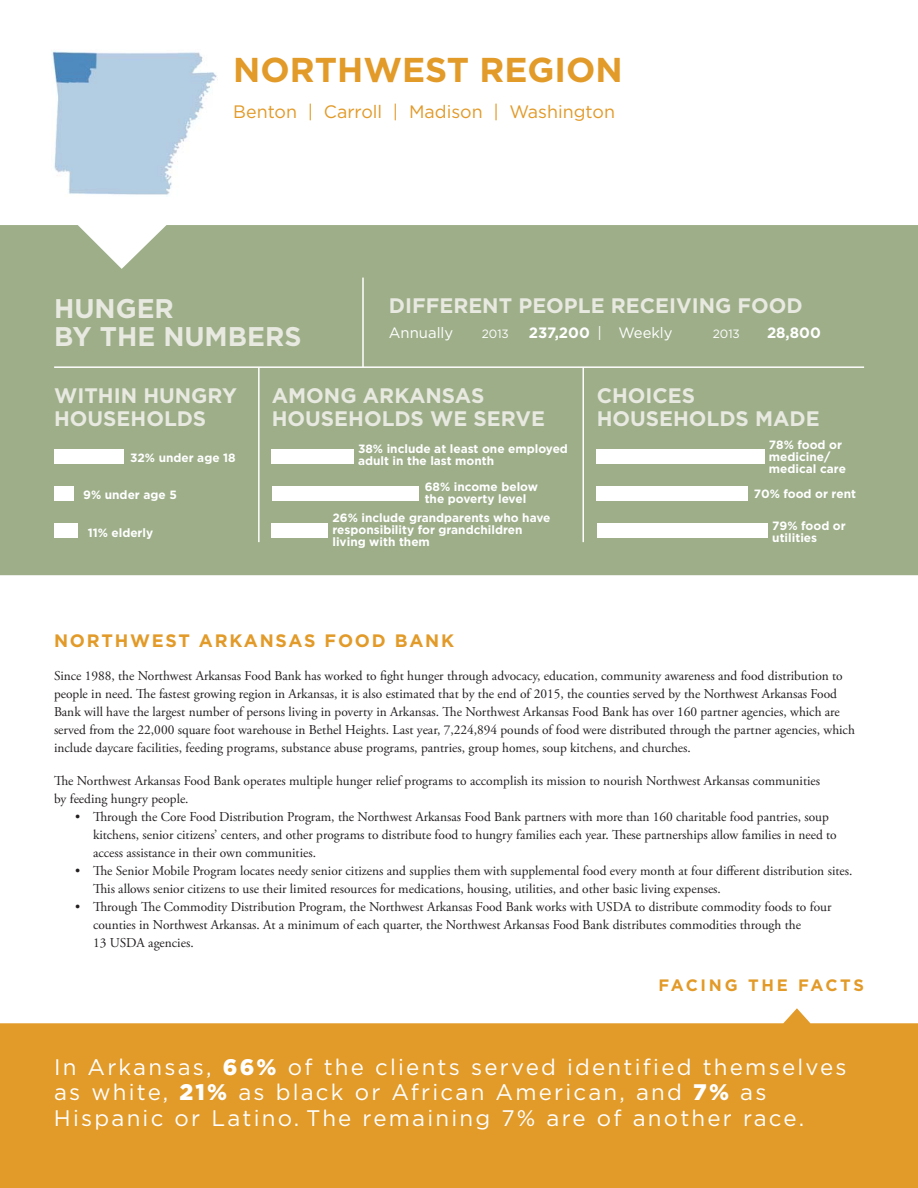
<style>
.page{position:relative;width:918px;height:1188px;background:#fff}
.page>*{position:absolute;margin:0;border:0;box-sizing:border-box;transform-origin:0 0}
.t1{font:700 34.5px "Gotham";color:#e29a28}
.t2{font:700 27px/28.5px "Gotham";color:#e8e9e0}
.t3{font:22.5px/25.5px "Gotham";letter-spacing:.1em;color:#fff}
.t4{font:700 21px/22.5px "Gotham";color:#e8e9e0}
.t5{font:18px "Gotham";color:#e29a28}
.t6{font:700 18px "Gotham";letter-spacing:.1em;color:#e29a28}
.t7{font:700 16.5px "Gotham";letter-spacing:.165em;color:#e29a28}
.t8{font:700 15px "Gotham";color:#fff}
.t9{font:15px "Gotham";color:#fff}
.t10{font:13.5px/18px "Adobe Garamond Pro";color:#231f20}
.t11{font:700 12px/12px "Gotham";color:#fff}
.t12{font:12px "Gotham";color:#fff}
.s1{font-weight:400}
.s2{font-weight:900}
</style>
<div class="page">
<div style="left:0;top:225px;width:918px;height:350px;background:#9dae89"></div>
<svg style="left:0;top:1008px;width:918px;height:180px;background:#e4a23a"></svg>
<hr style="left:54px;top:366px;width:810px;height:2px;background:#fff">
<hr style="left:258px;top:367px;width:2px;height:175px;background:#fff">
<hr style="left:362px;top:278px;width:2px;height:89px;background:#fff">
<hr style="left:583px;top:367px;width:1px;height:175px;background:#fff">
<div style="left:597px;top:449px;width:168px;height:15px;background:#fff"></div>
<div style="left:597px;top:486px;width:151px;height:15px;background:#fff"></div>
<div style="left:597px;top:524px;width:170px;height:14px;background:#fff"></div>
<div style="left:272px;top:449px;width:82px;height:15px;background:#fff"></div>
<div style="left:272px;top:486px;width:147px;height:15px;background:#fff"></div>
<div style="left:272px;top:524px;width:56px;height:14px;background:#fff"></div>
<div style="left:54px;top:449px;width:69px;height:15px;background:#fff"></div>
<div style="left:54px;top:486px;width:19px;height:15px;background:#fff"></div>
<img style="left:52px;top:51px;width:165px;height:144px">
<div style="left:54px;top:524px;width:23px;height:14px;background:#fff"></div>
<h1 class="t1" style="left:233px;top:55px;width:391px">NORTHWEST REGION</h1>
<h3 class="t5" style="left:233px;top:105px;width:383px">Benton | Carroll | Madison | Washington</h3>
<h2 class="t2" style="left:54px;top:296px;width:249px">HUNGER<br>BY THE NUMBERS</h2>
<h3 class="t4" style="left:389px;top:296px;width:415px">DIFFERENT PEOPLE RECEIVING FOOD</h3>
<p class="t9" style="left:389px;top:328px;width:66px">Annually</p>
<p class="t12" style="left:482px;top:330px;width:29px">2013</p>
<p class="t8" style="left:529px;top:327px;width:145px">237,200 <span class="s1">| Weekly</span></p>
<p class="t12" style="left:713px;top:330px;width:29px">2013</p>
<p class="t8" style="left:767px;top:327px;width:55px">28,800</p>
<h3 class="t4" style="left:54px;top:386px;width:184px">WITHIN HUNGRY<br>HOUSEHOLDS</h3>
<p class="t11" style="left:130px;top:453px;width:107px">32% under age 18</p>
<p class="t11" style="left:83px;top:490px;width:95px">9% under age 5</p>
<p class="t11" style="left:88px;top:528px;width:67px">11% elderly</p>
<h3 class="t4" style="left:272px;top:386px;width:275px">AMONG ARKANSAS<br>HOUSEHOLDS WE SERVE</h3>
<p class="t11" style="left:358px;top:444px;width:211px">38% include at least one employed adult in the last month</p>
<p class="t11" style="left:425px;top:482px;width:115px">68% income below the poverty level</p>
<p class="t11" style="left:332px;top:513px;width:220px">26% include grandparents who have responsibility for grandchildren living with them</p>
<h3 class="t4" style="left:597px;top:386px;width:225px">CHOICES<br>HOUSEHOLDS MADE</h3>
<p class="t11" style="left:769px;top:440px;width:79px">78% food or medicine/ medical care</p>
<p class="t11" style="left:754px;top:489px;width:104px">70% food or rent</p>
<p class="t11" style="left:772px;top:521px;width:75px">79% food or utilities</p>
<h3 class="t6" style="left:54px;top:633px;width:402px">NORTHWEST ARKANSAS FOOD BANK</h3>
<p class="t10" style="left:54px;top:668px;width:802px">Since 1988, the Northwest Arkansas Food Bank has worked to fight hunger through advocacy, education, community awareness and food distribution to people in need. The fastest growing region in Arkansas, it is also estimated that by the end of 2015, the counties served by the Northwest Arkansas Food Bank will have the largest number of persons living in poverty in Arkansas. The Northwest Arkansas Food Bank has over 160 partner agencies, which are served from the 22,000 square foot warehouse in Bethel Heights. Last year, 7,224,894 pounds of food were distributed through the partner agencies, which include daycare facilities, feeding programs, substance abuse programs, pantries, group homes, soup kitchens, and churches.</p>
<p class="t10" style="left:54px;top:773px;width:768px">The Northwest Arkansas Food Bank operates multiple hunger relief programs to accomplish its mission to nourish Northwest Arkansas communities by feeding hungry people.</p>
<p class="t10" style="left:93px;top:809px;width:745px;text-indent:-18px">• Through the Core Food Distribution Program, the Northwest Arkansas Food Bank partners with more than 160 charitable food pantries, soup kitchens, senior citizens’ centers, and other programs to distribute food to hungry families each year. These partnerships allow families in need to access assistance in their own communities.</p>
<p class="t10" style="left:93px;top:863px;width:761px;text-indent:-18px">• The Senior Mobile Program locates needy senior citizens and supplies them with supplemental food every month at four different distribution sites.<br>This allows senior citizens to use their limited resources for medications, housing, utilities, and other basic living expenses.</p>
<p class="t10" style="left:93px;top:899px;width:740px;text-indent:-18px">• Through The Commodity Distribution Program, the Northwest Arkansas Food Bank works with USDA to distribute commodity foods to four counties in Northwest Arkansas. At a minimum of each quarter, the Northwest Arkansas Food Bank distributes commodities through the<br>13 USDA agencies.</p>
<p class="t7" style="left:659px;top:978px;width:207px">FACING THE FACTS</p>
<h3 class="t3" style="left:54px;top:1057px;width:794px">In Arkansas, <span class="s2">66%</span> of the clients served identified themselves as white, <span class="s2">21%</span> as black or African American, and <span class="s2">7%</span> as<br>Hispanic or Latino. The remaining 7% are of another race.</h3>
</div>
